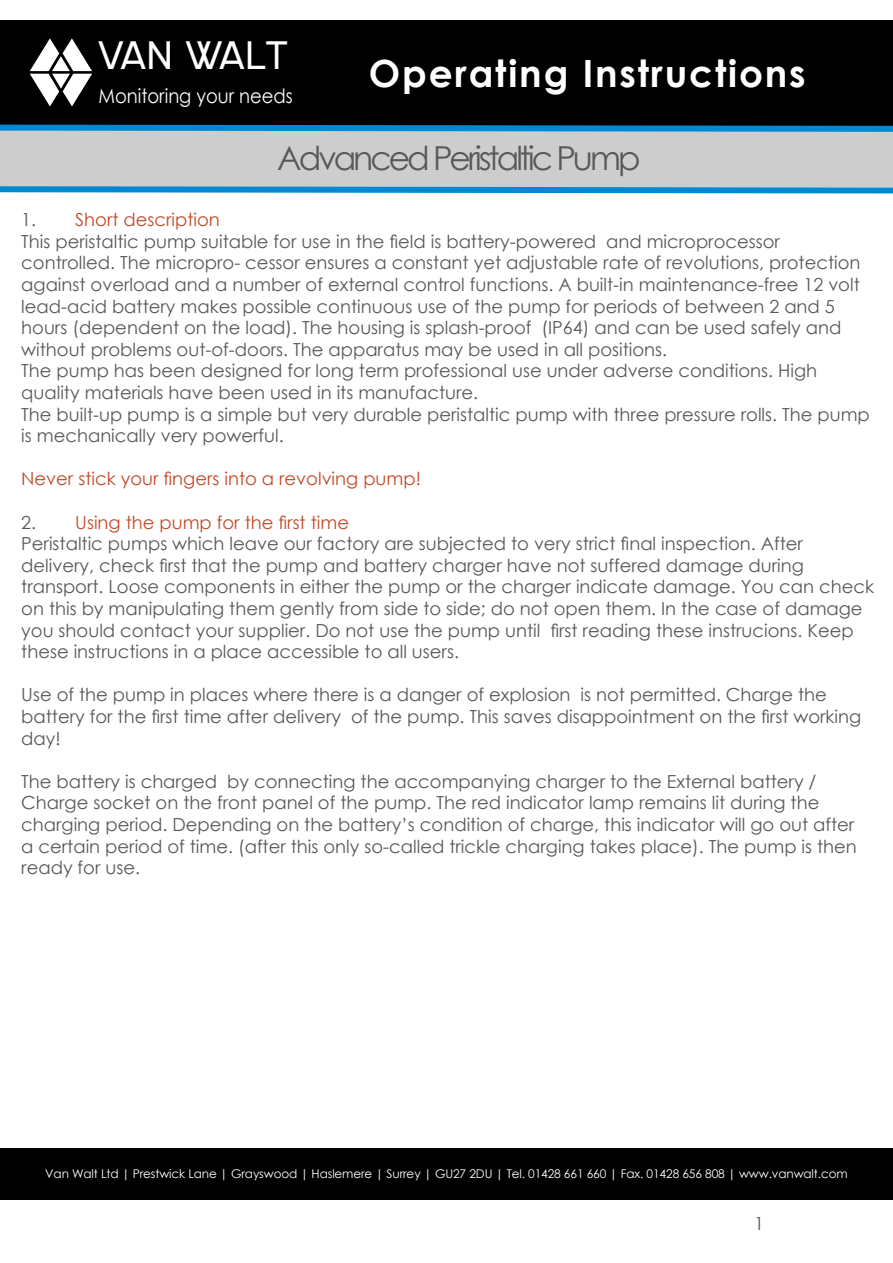
<style>
.page{position:relative;width:893px;height:1263px;background:#fff}
.page>*{position:absolute;margin:0;border:0;box-sizing:border-box;transform-origin:0 0}
.t1{font:41.25px "SF New Republic";color:#fff}
.t2{font:700 37.5px "Century Gothic";letter-spacing:.05em;color:#fff}
.t3{font:33px "Century Gothic";letter-spacing:-.09em;color:#57585a}
.t4{font:19.8px "Century Gothic";color:#fff;scale:.91 1}
.t5{font:18px/21.6px "Century Gothic";color:#57585a}
.t6{font:18px "Century Gothic";color:#c24928}
.t7{font:12px "Century Gothic";letter-spacing:-.01em;color:#fff}
.s1{color:#c24928}
</style>
<div class="page">
<div style="left:0;top:21px;width:893px;height:106px;background:#000"></div>
<div style="left:0;top:126px;width:893px;height:61px;background:#cdcdce"></div>
<svg style="left:0;top:186px;width:893px;height:8px;background:#3aa1d9"></svg>
<div style="left:0;top:1148px;width:893px;height:51px;background:#000"></div>
<svg style="left:0;top:124px;width:893px;height:8px;background:#147ab2"></svg>
<svg style="left:30px;top:38px;width:62px;height:68px"></svg>
<h1 class="t1" style="left:99px;top:33px;width:191px">VAN WALT</h1>
<p class="t4" style="left:99px;top:82px;width:215px">Monitoring your needs</p>
<h2 class="t2" style="left:369px;top:45px;width:438px">Operating Instructions</h2>
<h3 class="t3" style="left:277px;top:135px;width:365px">Advanced Peristaltic Pump</h3>
<p class="t5" style="left:21px;top:209px;width:850px">1. <span class="s1">Short description<br></span>This peristaltic pump suitable for use in the field is battery-powered and microprocessor controlled. The micropro- cessor ensures a constant yet adjustable rate of revolutions, protection against overload and a number of external control functions. A built-in maintenance-free 12 volt lead-acid battery makes possible continuous use of the pump for periods of between 2 and 5 hours (dependent on the load). The housing is splash-proof (IP64) and can be used safely and without problems out-of-doors. The apparatus may be used in all positions.<br>The pump has been designed for long term professional use under adverse conditions. High quality materials have been used in its manufacture.<br>The built-up pump is a simple but very durable peristaltic pump with three pressure rolls. The pump is mechanically very powerful.</p>
<p class="t6" style="left:21px;top:466px;width:401px">Never stick your fingers into a revolving pump!</p>
<p class="t5" style="left:21px;top:511px;width:854px">2. <span class="s1">Using the pump for the first time<br></span>Peristaltic pumps which leave our factory are subjected to very strict final inspection. After delivery, check first that the pump and battery charger have not suffered damage during transport. Loose components in either the pump or the charger indicate damage. You can check on this by manipulating them gently from side to side; do not open them. In the case of damage you should contact your supplier. Do not use the pump until first reading these instrucions. Keep these instructions in a place accessible to all users.</p>
<p class="t5" style="left:21px;top:684px;width:842px">Use of the pump in places where there is a danger of explosion is not permitted. Charge the battery for the first time after delivery of the pump. This saves disappointment on the first working day!</p>
<p class="t5" style="left:21px;top:770px;width:837px">The battery is charged by connecting the accompanying charger to the External battery / Charge socket on the front panel of the pump. The red indicator lamp remains lit during the charging period. Depending on the battery’s condition of charge, this indicator will go out after a certain period of time. (after this only so-called trickle charging takes place). The pump is then ready for use.</p>
<p class="t7" style="left:45px;top:1166px;width:804px">Van Walt Ltd | Prestwick Lane | Grayswood | Haslemere | Surrey | GU27 2DU | Tel. 01428 661 660 | Fax. 01428 656 808 | www.vanwalt.com</p>
<p class="t5" style="left:754px;top:1212px;width:11px">1</p>
</div>
